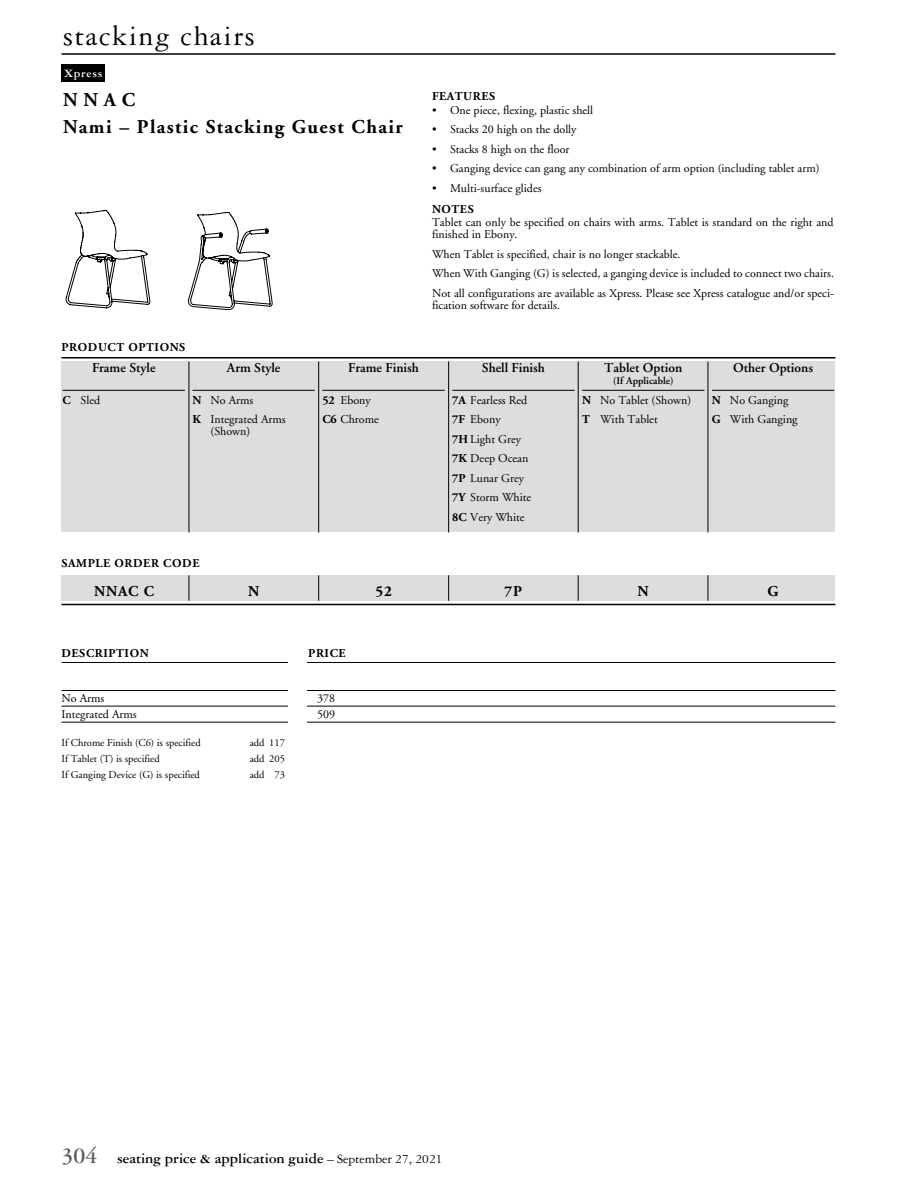
<style>
.page{position:relative;width:918px;height:1188px;background:#fff}
.page>*{position:absolute;margin:0;border:0;box-sizing:border-box;transform-origin:0 0}
.t1{font:30px "Garamond Three";letter-spacing:.05em;color:#000}
.t2{font:700 19.5px/27px "Adobe Garamond";letter-spacing:.07em;color:#000}
.t3{font:700 15px "Garamond Three";color:#000}
.t4{font:700 15px "Adobe Garamond";letter-spacing:.05em;color:#000}
.t5{font:600 13.5px "Adobe Garamond";color:#000}
.t6{font:12px/19.5px "Adobe Garamond";color:#000}
.t7{font:700 12px "Adobe Garamond";letter-spacing:.05em;color:#000}
.t8{font:700 12px "Garamond Three";letter-spacing:.05em;color:#fff}
.t9{font:10.5px "Adobe Garamond";color:#000}
.t10{font:600 10.5px "Adobe Garamond";color:#000}
.s1{font-weight:700}
.s2{font-size:24px;color:#58595b}
.s3{font-weight:400;font-size:13.5px}
</style>
<div class="page">
<hr style="left:62px;top:53px;width:774px;height:2px;background:#000">
<hr style="left:62px;top:662px;width:774px;height:1px;background:#000">
<hr style="left:62px;top:690px;width:774px;height:1px;background:#000">
<hr style="left:62px;top:706px;width:774px;height:1px;background:#000">
<hr style="left:62px;top:722px;width:774px;height:1px;background:#000">
<div style="left:62px;top:362px;width:774px;height:170px;background:#dcddde"></div>
<hr style="left:63px;top:390px;width:122px;height:1px;background:#000">
<hr style="left:192px;top:390px;width:123px;height:1px;background:#000">
<hr style="left:322px;top:390px;width:123px;height:1px;background:#000">
<hr style="left:452px;top:390px;width:123px;height:1px;background:#000">
<hr style="left:582px;top:390px;width:122px;height:1px;background:#000">
<hr style="left:712px;top:390px;width:122px;height:1px;background:#000">
<hr style="left:61px;top:357px;width:774px;height:1px;background:#000">
<hr style="left:61px;top:604px;width:774px;height:1px;background:#000">
<div style="left:62px;top:575px;width:774px;height:26px;background:#dcddde"></div>
<svg style="left:189px;top:575px;width:1px;height:26px"></svg>
<svg style="left:318px;top:575px;width:1px;height:26px"></svg>
<hr style="left:189px;top:362px;width:1px;height:170px;background:#000">
<hr style="left:318px;top:362px;width:1px;height:170px;background:#000">
<hr style="left:708px;top:362px;width:1px;height:170px;background:#000">
<hr style="left:578px;top:362px;width:1px;height:170px;background:#000">
<hr style="left:448px;top:362px;width:1px;height:170px;background:#000">
<svg style="left:448px;top:575px;width:1px;height:26px"></svg>
<svg style="left:578px;top:575px;width:1px;height:26px"></svg>
<svg style="left:708px;top:575px;width:1px;height:26px"></svg>
<div style="left:288px;top:648px;width:19px;height:82px;background:#fff"></div>
<svg style="left:66px;top:210px;width:84px;height:98px"></svg>
<svg style="left:188px;top:212px;width:84px;height:98px"></svg>
<div style="left:61px;top:64px;width:44px;height:17px;background:#000"></div>
<h1 class="t1" style="left:63px;top:20px;width:193px">stacking chairs</h1>
<p class="t8" style="left:64px;top:66px;width:40px">Xpress</p>
<h2 class="t2" style="left:63px;top:86px;width:341px">NNAC<br>Nami – Plastic Stacking Guest Chair</h2>
<p class="t7" style="left:432px;top:90px;width:65px">FEATURES</p>
<p class="t6" style="left:432px;top:101px;width:163px">• One piece, flexing, plastic shell</p>
<p class="t6" style="left:432px;top:120px;width:146px">• Stacks 20 high on the dolly</p>
<p class="t6" style="left:432px;top:140px;width:139px">• Stacks 8 high on the floor</p>
<p class="t6" style="left:432px;top:159px;width:389px">• Ganging device can gang any combination of arm option (including tablet arm)</p>
<p class="t6" style="left:432px;top:179px;width:111px">• Multi-surface glides</p>
<p class="t7" style="left:432px;top:202px;width:43px">NOTES</p>
<p class="t6" style="left:432px;top:217px;width:403px;line-height:12px">Tablet can only be specified on chairs with arms. Tablet is standard on the right and finished in Ebony.</p>
<p class="t6" style="left:432px;top:245px;width:404px">When Tablet is specified, chair is no longer stackable.<br>When With Ganging (G) is selected, a ganging device is included to connect two chairs.<br>Not all configurations are available as Xpress. Please see Xpress catalogue and/or speci-</p>
<p class="t6" style="left:432px;top:296px;width:128px">fication software for details.</p>
<p class="t7" style="left:61px;top:340px;width:125px">PRODUCT OPTIONS</p>
<p class="t5" style="left:92px;top:361px;width:65px">Frame Style</p>
<p class="t6" style="left:63px;top:391px;width:39px"><span class="s1">C</span> Sled</p>
<p class="t5" style="left:227px;top:361px;width:55px">Arm Style</p>
<p class="t6" style="left:192px;top:391px;width:95px"><span class="s1">N</span> No Arms<br><span class="s1">K</span> Integrated Arms</p>
<p class="t6" style="left:210px;top:422px;width:41px">(Shown)</p>
<p class="t5" style="left:348px;top:361px;width:72px">Frame Finish</p>
<p class="t6" style="left:322px;top:391px;width:58px"><span class="s1">52</span> Ebony<br><span class="s1">C6</span> Chrome</p>
<p class="t5" style="left:482px;top:361px;width:65px">Shell Finish</p>
<p class="t6" style="left:452px;top:391px;width:81px"><span class="s1">7A</span> Fearless Red<br><span class="s1">7F</span> Ebony<br><span class="s1">7H</span> Light Grey<br><span class="s1">7K</span> Deep Ocean<br><span class="s1">7P</span> Lunar Grey<br><span class="s1">7Y</span> Storm White<br><span class="s1">8C</span> Very White</p>
<p class="t5" style="left:604px;top:361px;width:79px">Tablet Option</p>
<p class="t10" style="left:613px;top:375px;width:62px">(If Applicable)</p>
<p class="t6" style="left:582px;top:391px;width:111px"><span class="s1">N</span> No Tablet (Shown)<br><span class="s1">T</span> With Tablet</p>
<p class="t5" style="left:733px;top:361px;width:81px">Other Options</p>
<p class="t6" style="left:712px;top:391px;width:87px"><span class="s1">N</span> No Ganging<br><span class="s1">G</span> With Ganging</p>
<p class="t7" style="left:61px;top:556px;width:140px">SAMPLE ORDER CODE</p>
<p class="t4" style="left:94px;top:583px;width:62px">NNAC C</p>
<p class="t4" style="left:248px;top:583px;width:13px">N</p>
<p class="t4" style="left:375px;top:583px;width:18px">52</p>
<p class="t4" style="left:505px;top:583px;width:19px">7P</p>
<p class="t4" style="left:638px;top:583px;width:13px">N</p>
<p class="t4" style="left:767px;top:583px;width:13px">G</p>
<p class="t7" style="left:62px;top:646px;width:89px">DESCRIPTION</p>
<p class="t7" style="left:308px;top:646px;width:39px">PRICE</p>
<p class="t6" style="left:62px;top:689px;width:45px">No Arms</p>
<p class="t6" style="left:317px;top:689px;width:19px">378</p>
<p class="t6" style="left:62px;top:705px;width:77px">Integrated Arms</p>
<p class="t6" style="left:317px;top:705px;width:19px">509</p>
<p class="t9" style="left:62px;top:737px;width:141px">If Chrome Finish (C6) is specified</p>
<p class="t9" style="left:250px;top:737px;width:37px">add 117</p>
<p class="t9" style="left:62px;top:753px;width:100px">If Tablet (T) is specified</p>
<p class="t9" style="left:250px;top:753px;width:37px">add 205</p>
<p class="t9" style="left:62px;top:769px;width:140px">If Ganging Device (G) is specified</p>
<p class="t9" style="left:250px;top:769px;width:37px">add 73</p>
<p class="t3" style="left:62px;top:1150px;width:383px"><span class="s2">304</span> seating price &amp; application guide <span class="s3">– September 27, 2021</span></p>
</div>
